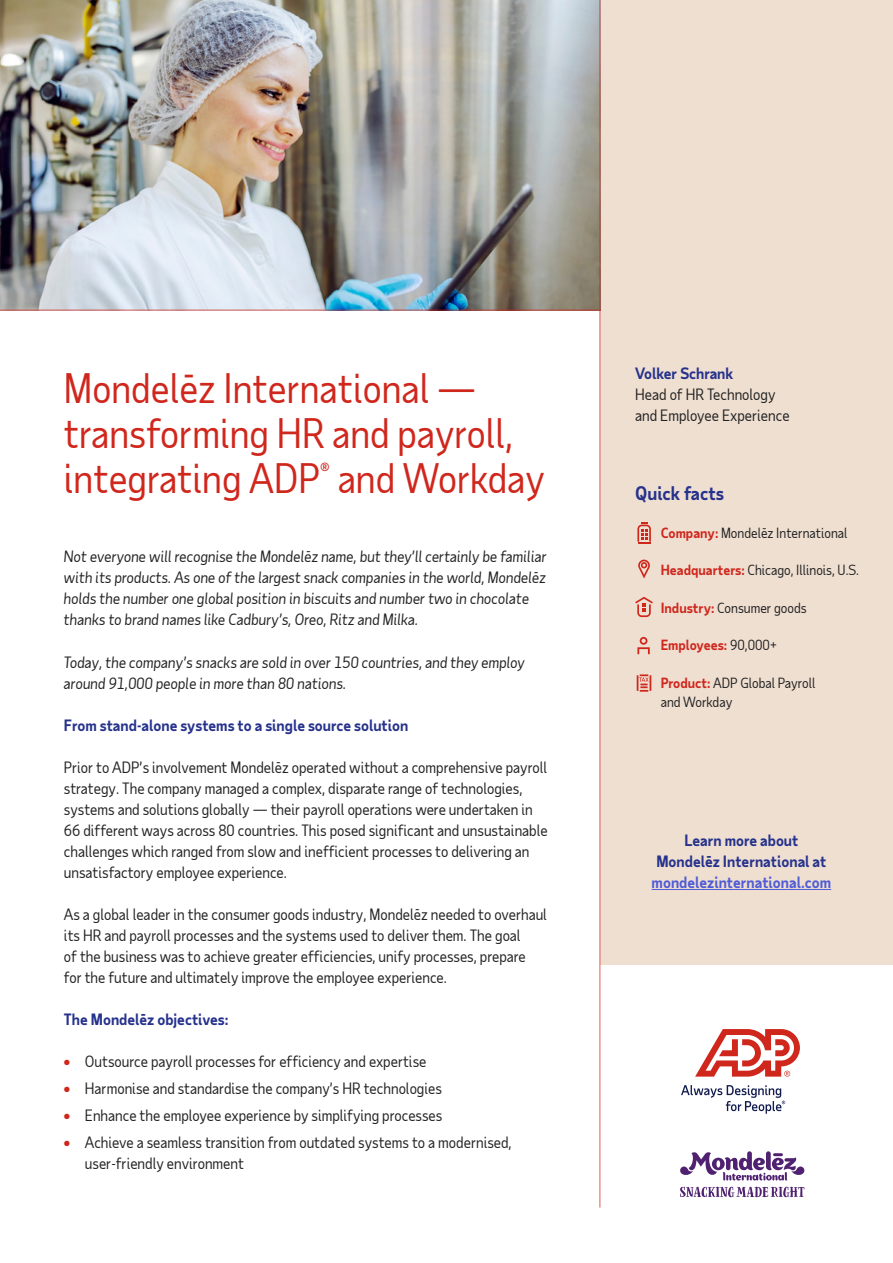
<style>
.page{position:relative;width:893px;height:1263px;background:#fff}
.page>*{position:absolute;margin:0;border:0;box-sizing:border-box;transform-origin:0 0}
.t1{font:39px/45px "Taub Sans";color:#d0271d}
.t2{font:700 18px "Taub Sans";color:#26328c}
.t3{font:15px/21px "Taub Sans";color:#222}
.t4{font:italic 15px/21px "Taub Sans";color:#222}
.t5{font:700 15px/21px "Taub Sans";color:#26328c;text-align:center}
.t6{font:700 15px "Taub Sans";color:#4f5cd6}
.t7{font:13.5px/19.5px "Taub Sans";color:#222}
.t8{font:700 13.5px "Taub Sans";color:#d0271d}
.s1{font-weight:700;color:#d0271d}
.s2{font-weight:400;color:#222}
</style>
<div class="page">
<div style="left:600px;top:0;width:293px;height:964px;background:#efdfd1"></div>
<img style="left:0;top:0;width:599px;height:309px">
<hr style="left:0;top:309px;width:601px;height:2px;background:#d0271d">
<hr style="left:652px;top:889px;width:179px;height:1px;background:#4f5cd6">
<svg style="left:635px;top:597px;width:18px;height:20px"></svg>
<svg style="left:637px;top:522px;width:14px;height:22px"></svg>
<svg style="left:638px;top:560px;width:12px;height:18px"></svg>
<svg style="left:637px;top:637px;width:13px;height:17px"></svg>
<svg style="left:637px;top:674px;width:14px;height:18px"></svg>
<svg style="left:681px;top:1085px;width:104px;height:29px"></svg>
<svg style="left:695px;top:1029px;width:105px;height:47px"></svg>
<hr style="left:599px;top:0;width:2px;height:1207px;background:#d0271d">
<svg style="left:680px;top:1151px;width:125px;height:46px"></svg>
<h1 class="t1" style="left:64px;top:366px;width:482px">Mondelēz International — transforming HR and payroll, integrating ADP<sup>®</sup> and Workday</h1>
<p class="t4" style="left:64px;top:546px;width:484px">Not everyone will recognise the Mondelēz name, but they’ll certainly be familiar with its products. As one of the largest snack companies in the world, Mondelēz holds the number one global position in biscuits and number two in chocolate thanks to brand names like Cadbury’s, Oreo, Ritz and Milka.</p>
<p class="t4" style="left:64px;top:651px;width:463px">Today, the company’s snacks are sold in over 150 countries, and they employ around 91,000 people in more than 80 nations.</p>
<p class="t5" style="left:64px;top:714px;width:346px">From stand-alone systems to a single source solution</p>
<p class="t3" style="left:64px;top:756px;width:485px">Prior to ADP’s involvement Mondelēz operated without a comprehensive payroll strategy. The company managed a complex, disparate range of technologies, systems and solutions globally — their payroll operations were undertaken in 66 different ways across 80 countries. This posed significant and unsustainable challenges which ranged from slow and inefficient processes to delivering an unsatisfactory employee experience.</p>
<p class="t3" style="left:64px;top:903px;width:484px">As a global leader in the consumer goods industry, Mondelēz needed to overhaul its HR and payroll processes and the systems used to deliver them. The goal<br>of the business was to achieve greater efficiencies, unify processes, prepare for the future and ultimately improve the employee experience.</p>
<p class="t5" style="left:64px;top:1008px;width:166px">The Mondelēz objectives:</p>
<p class="t3" style="left:64px;top:1050px;width:364px"><span class="s1">•</span> Outsource payroll processes for efficiency and expertise</p>
<p class="t3" style="left:64px;top:1077px;width:379px"><span class="s1">•</span> Harmonise and standardise the company’s HR technologies</p>
<p class="t3" style="left:64px;top:1104px;width:380px"><span class="s1">•</span> Enhance the employee experience by simplifying processes</p>
<p class="t3" style="left:85px;top:1131px;width:428px;text-indent:-21px"><span class="s1">•</span> Achieve a seamless transition from outdated systems to a modernised, user-friendly environment</p>
<p class="t5" style="left:635px;top:363px;width:100px">Volker Schrank</p>
<p class="t3" style="left:635px;top:384px;width:156px">Head of HR Technology and Employee Experience</p>
<p class="t2" style="left:635px;top:481px;width:90px">Quick facts</p>
<p class="t7" style="left:661px;top:522px;width:188px"><span class="s1">Company:</span> Mondelēz International</p>
<p class="t7" style="left:661px;top:560px;width:200px"><span class="s1">Headquarters:</span> Chicago, Illinois, U.S.</p>
<p class="t7" style="left:661px;top:597px;width:147px"><span class="s1">Industry:</span> Consumer goods</p>
<p class="t8" style="left:661px;top:636px;width:118px">Employees: <span class="s2">90,000+</span></p>
<p class="t7" style="left:661px;top:672px;width:156px"><span class="s1">Product:</span> ADP Global Payroll and Workday</p>
<p class="t5" style="left:656px;top:829px;width:172px">Learn more about<br>Mondelēz International at</p>
<p class="t6" style="left:652px;top:872px;width:181px">mondelezinternational.com</p>
</div>
